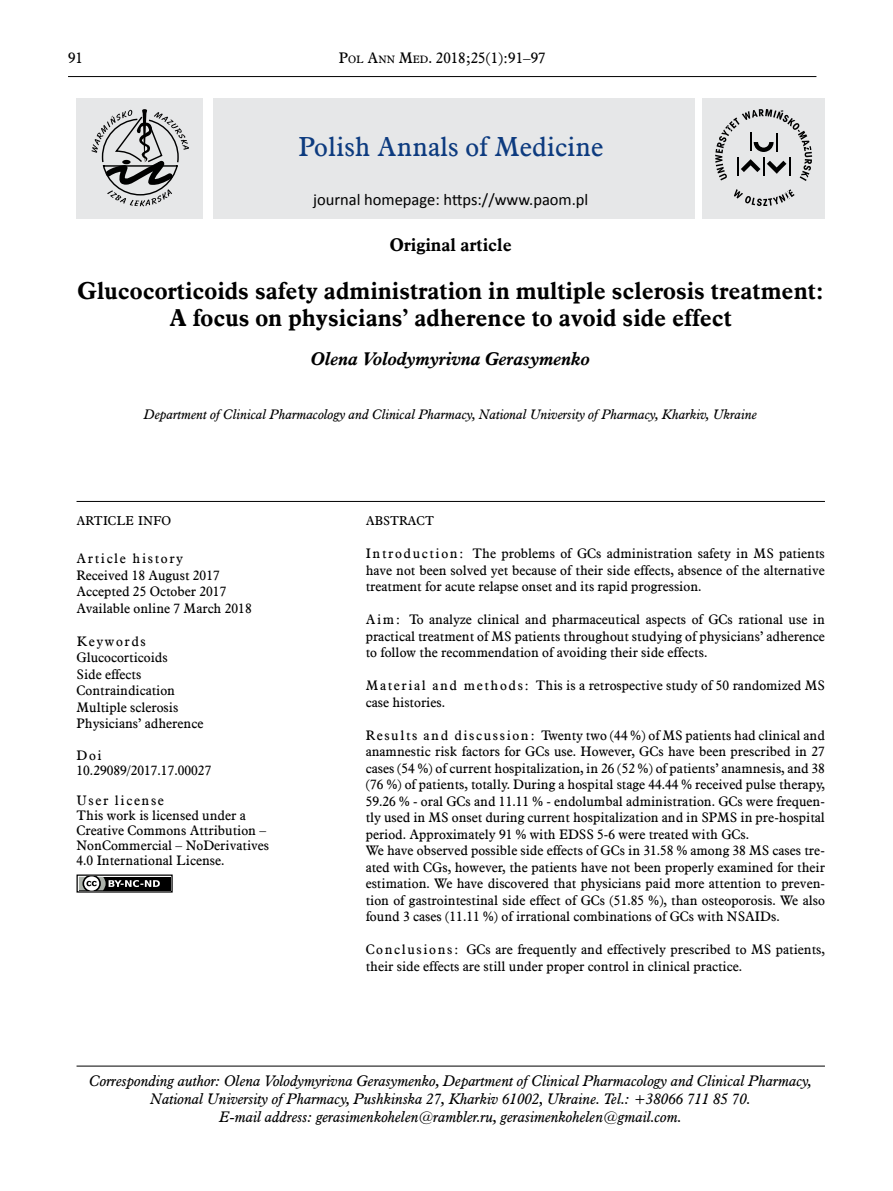
<style>
.page{position:relative;width:893px;height:1191px;background:#fff}
.page>*{position:absolute;margin:0;border:0;box-sizing:border-box;transform-origin:0 0}
.t1{font:27px "Aldine 721 EU";color:#0d3b7f}
.t2{font:700 24px/27px "Aldine 721 EU";color:#000;text-align:center}
.t3{font:italic 700 18px "Aldine 721 EU";color:#000}
.t4{font:700 18px "Aldine 721 EU";color:#000}
.t5{font:16.5px "Calibri";color:#000}
.t6{font:italic 15px/18px "Aldine 721 EU";color:#000;text-align:center}
.t7{font:15px "Aldine 721 EU";color:#000}
.t8{font:13.5px/16.5px "Aldine 721 EU";color:#000}
.t9{font:italic 13.5px "Aldine 721 EU";color:#000}
.t10{font:12.6px "Aldine 721 EU";color:#000}
.s1{font-size:10.5px}
</style>
<div class="page">
<hr style="left:68px;top:76px;width:748px;height:1px;background:#000">
<hr style="left:77px;top:1065px;width:748px;height:1px;background:#000">
<svg style="left:170px;top:877px;width:1px;height:13px"></svg>
<div style="left:77px;top:874px;width:96px;height:18px;border:1px solid #000"></div>
<div style="left:79px;top:876px;width:91px;height:14px;background:#000"></div>
<svg style="left:77px;top:874px;width:83px;height:19px"></svg>
<hr style="left:77px;top:501px;width:748px;height:1px;background:#000">
<div style="left:77px;top:98px;width:126px;height:121px;background:#e6e7e8"></div>
<div style="left:213px;top:98px;width:482px;height:121px;background:#e6e7e8"></div>
<div style="left:702px;top:98px;width:123px;height:121px;background:#e6e7e8"></div>
<svg style="left:92px;top:109px;width:97px;height:97px"></svg>
<svg style="left:734px;top:189px;width:61px;height:16px"></svg>
<svg style="left:715px;top:109px;width:97px;height:72px"></svg>
<p class="t7" style="left:68px;top:49px;width:16px">91</p>
<p class="t7" style="left:339px;top:49px;width:208px">P<span class="s1">OL</span> A<span class="s1">NN</span> M<span class="s1">ED</span>. 2018;25(1):91–97</p>
<h1 class="t1" style="left:298px;top:130px;width:306px">Polish Annals of Medicine</h1>
<p class="t5" style="left:313px;top:189px;width:277px">journal homepage: https://www.paom.pl</p>
<h3 class="t4" style="left:390px;top:234px;width:124px">Original article</h3>
<h2 class="t2" style="left:77px;top:278px;width:748px">Glucocorticoids safety administration in multiple sclerosis treatment:<br>A focus on physicians’ adherence to avoid side effect</h2>
<h3 class="t3" style="left:311px;top:348px;width:280px">Olena Volodymyrivna Gerasymenko</h3>
<p class="t9" style="left:144px;top:406px;width:615px">Department of Clinical Pharmacology and Clinical Pharmacy, National University of Pharmacy, Kharkiv, Ukraine</p>
<p class="t10" style="left:77px;top:513px;width:96px">ARTICLE INFO</p>
<p class="t8" style="left:77px;top:551px;width:177px">Article history<br>Received 18 August 2017<br>Accepted 25 October 2017<br>Available online 7 March 2018</p>
<p class="t8" style="left:77px;top:633px;width:128px">Keywords<br>Glucocorticoids<br>Side effects<br>Contraindication<br>Multiple sclerosis<br>Physicians’ adherence</p>
<p class="t8" style="left:77px;top:748px;width:136px;line-height:15px">Doi<br>10.29089/2017.17.00027</p>
<p class="t8" style="left:77px;top:793px;width:194px;line-height:15px">User license<br>This work is licensed under a<br>Creative Commons Attribution –<br>NonCommercial – NoDerivatives<br>4.0 International License.</p>
<p class="t10" style="left:366px;top:513px;width:70px">ABSTRACT</p>
<p class="t8" style="left:366px;top:546px;width:461px;text-align:justify">Introduction: The problems of GCs administration safety in MS patients have not been solved yet because of their side effects, absence of the alternative treatment for acute relapse onset and its rapid progression.</p>
<p class="t8" style="left:366px;top:612px;width:461px;text-align:justify">Aim: To analyze clinical and pharmaceutical aspects of GCs rational use in practical treatment of MS patients throughout studying of physicians’ adherence to follow the recommendation of avoiding their side effects.</p>
<p class="t8" style="left:366px;top:678px;width:461px">Material and methods: This is a retrospective study of 50 randomized MS case histories.</p>
<p class="t8" style="left:366px;top:727px;width:461px">Results and discussion: Twenty two (44 %) of MS patients had clinical and anamnestic risk factors for GCs use. However, GCs have been prescribed in 27 cases (54 %) of current hospitalization, in 26 (52 %) of patients’ anamnesis, and 38 (76 %) of patients, totally. During a hospital stage 44.44 % received pulse therapy, 59.26 % - oral GCs and 11.11 % - endolumbal administration. GCs were frequen&shy;tly used in MS onset during current hospitalization and in SPMS in pre-hospital period. Approximately 91 % with EDSS 5-6 were treated with GCs.<br>We have observed possible side effects of GCs in 31.58 % among 38 MS cases tre&shy;ated with CGs, however, the patients have not been properly examined for their estimation. We have discovered that physicians paid more attention to preven&shy;tion of gastrointestinal side effect of GCs (51.85 %), than osteoporosis. We also found 3 cases (11.11 %) of irrational combinations of GCs with NSAIDs.</p>
<p class="t8" style="left:366px;top:942px;width:461px">Conclusions: GCs are frequently and effectively prescribed to MS patients, their side effects are still under proper control in clinical practice.</p>
<p class="t6" style="left:89px;top:1072px;width:724px">Corresponding author: Olena Volodymyrivna Gerasymenko, Department of Clinical Pharmacology and Clinical Pharmacy,<br>National University of Pharmacy, Pushkinska 27, Kharkiv 61002, Ukraine. Tel.: +38066 711 85 70.<br>E-mail address: gerasimenkohelen@rambler.ru, gerasimenkohelen@gmail.com.</p>
</div>
